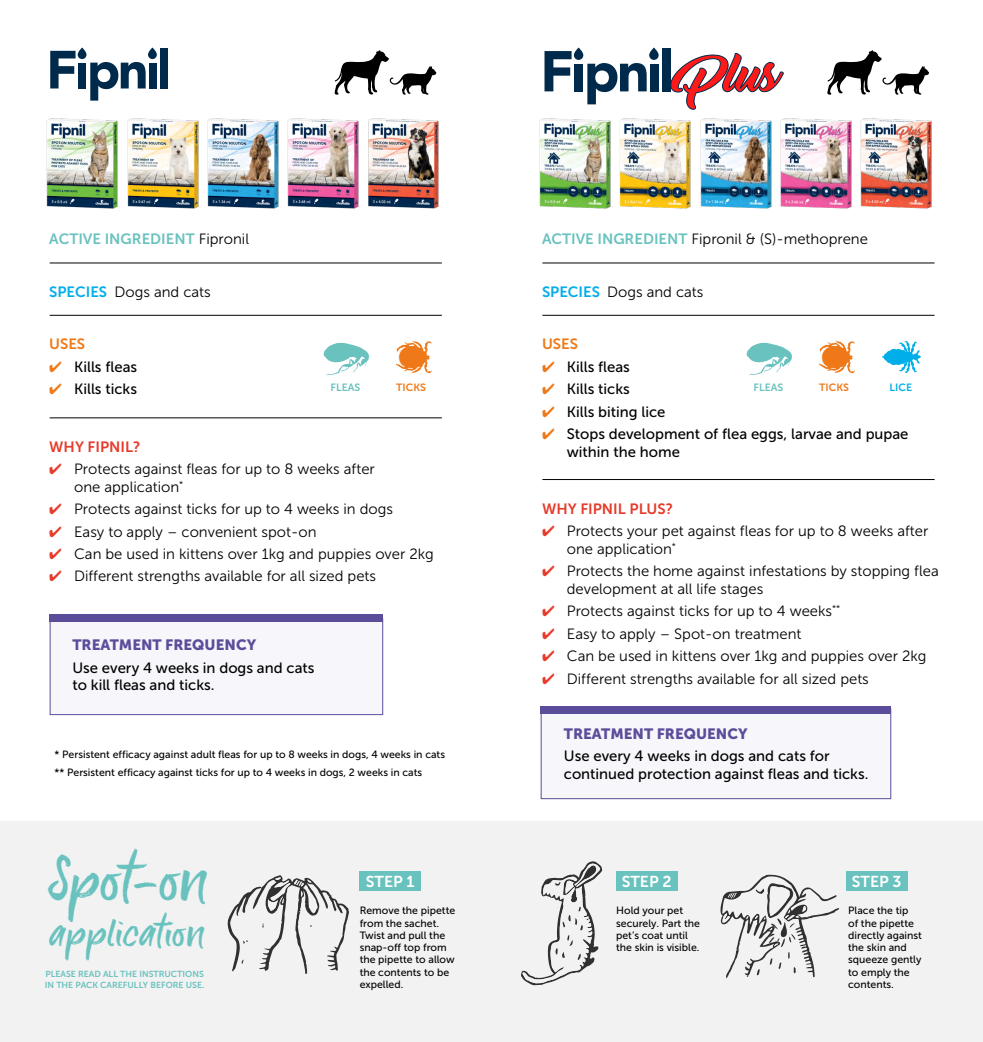
<style>
.page{position:relative;width:983px;height:1042px;background:#fff}
.page>*{position:absolute;margin:0;border:0;box-sizing:border-box;transform-origin:0 0}
.t1{font:700 35.88px "Blue Liquid";letter-spacing:.05em;color:#6ac2bf}
.t2{font:700 23.45px "Blue Liquid";letter-spacing:.07em;color:#6ac2bf}
.t3{font:15.75px "Museo Sans 700";color:#fff}
.t4{font:14.88px/17.5px "Museo Sans 300";color:#000}
.t5{font:14.88px/17.5px "Museo Sans 500";color:#000}
.t6{font:14.88px "Museo Sans 900";color:#5c4d9b}
.t7{font:14.88px "Museo Sans 700";color:#6ac2bf}
.t8{font:14.88px "Museo Sans 700";color:#e73b2b}
.t9{font:14.88px "Museo Sans 700";color:#ef7918}
.t10{font:10.5px/12.2px "Museo Sans 500";color:#000}
.t11{font:10.5px "Museo Sans 700";color:#6ac2bf}
.t12{font:10.5px "Museo Sans 700";color:#ef7918}
.t13{font:10.5px "Museo Sans 700";color:#00aeea}
.t14{font:8.75px/10.5px "Museo Sans 700";color:#6ac2bf}
.s1{font-family:"Museo Sans 700";color:#6ac2bf}
.s2{font-family:"Museo Sans 700";color:#00aeea}
.s3{color:#ef7918}
.s4{font-family:"Museo Sans 300";color:#000}
.s5{color:#e73b2b}
</style>
<div class="page">
<div style="left:0;top:821px;width:982px;height:221px;background:#f2f2f2"></div>
<img style="left:46px;top:118px;width:74px;height:91px">
<img style="left:127px;top:118px;width:73px;height:91px">
<img style="left:200px;top:118px;width:80px;height:91px">
<img style="left:280px;top:118px;width:80px;height:91px">
<img style="left:360px;top:118px;width:81px;height:91px">
<img style="left:539px;top:118px;width:73px;height:91px">
<img style="left:612px;top:118px;width:80px;height:91px">
<img style="left:692px;top:118px;width:80px;height:91px">
<img style="left:772px;top:118px;width:80px;height:91px">
<img style="left:852px;top:118px;width:82px;height:91px">
<svg style="left:50px;top:51px;width:25px;height:37px"></svg>
<div style="left:78px;top:63px;width:8px;height:25px;background:#002a4b"></div>
<svg style="left:90px;top:62px;width:56px;height:39px"></svg>
<div style="left:149px;top:63px;width:8px;height:25px;background:#002a4b"></div>
<div style="left:160px;top:48px;width:8px;height:40px;background:#002a4b"></div>
<div style="left:78px;top:48px;width:8px;height:11px;background:#002a4b;border-radius:4px"></div>
<svg style="left:148px;top:48px;width:9px;height:11px"></svg>
<svg style="left:544px;top:51px;width:27px;height:40px"></svg>
<div style="left:574px;top:64px;width:9px;height:27px;background:#002a4b"></div>
<svg style="left:587px;top:63px;width:59px;height:41px"></svg>
<div style="left:650px;top:64px;width:8px;height:27px;background:#002a4b"></div>
<div style="left:662px;top:48px;width:8px;height:43px;background:#002a4b"></div>
<svg style="left:573px;top:48px;width:10px;height:12px"></svg>
<svg style="left:649px;top:48px;width:9px;height:12px"></svg>
<svg style="left:670px;top:53px;width:113px;height:57px"></svg>
<svg style="left:334px;top:50px;width:102px;height:45px"></svg>
<svg style="left:827px;top:50px;width:102px;height:45px"></svg>
<svg style="left:323px;top:343px;width:46px;height:34px"></svg>
<svg style="left:746px;top:343px;width:46px;height:34px"></svg>
<svg style="left:396px;top:341px;width:35px;height:32px"></svg>
<svg style="left:819px;top:341px;width:35px;height:32px"></svg>
<svg style="left:882px;top:341px;width:38px;height:32px"></svg>
<hr style="left:50px;top:263px;width:391px;height:1px;background:#000">
<hr style="left:542px;top:263px;width:392px;height:1px;background:#000">
<hr style="left:50px;top:315px;width:391px;height:1px;background:#000">
<hr style="left:542px;top:315px;width:392px;height:1px;background:#000">
<hr style="left:50px;top:417px;width:391px;height:1px;background:#000">
<hr style="left:542px;top:479px;width:392px;height:1px;background:#000">
<div style="left:359px;top:871px;width:61px;height:19px;background:#6ac2bf"></div>
<div style="left:616px;top:871px;width:61px;height:19px;background:#6ac2bf"></div>
<div style="left:846px;top:871px;width:61px;height:19px;background:#6ac2bf"></div>
<svg style="left:227px;top:875px;width:122px;height:99px"></svg>
<svg style="left:521px;top:861px;width:81px;height:124px"></svg>
<svg style="left:720px;top:874px;width:119px;height:104px"></svg>
<div style="left:50px;top:618px;width:333px;height:97px;background:#f7f6fb;border:1px solid #5c4d9b"></div>
<div style="left:540px;top:709px;width:351px;height:90px;background:#f7f6fb;border:1px solid #5c4d9b"></div>
<div style="left:50px;top:614px;width:333px;height:8px;background:#5c4d9b"></div>
<div style="left:540px;top:706px;width:351px;height:8px;background:#5c4d9b"></div>
<p class="t4" style="left:542px;top:230px;width:327px"><span class="s1">ACTIVE INGREDIENT</span> Fipronil &amp; (S)-methoprene</p>
<p class="t4" style="left:542px;top:283px;width:163px"><span class="s2">SPECIES</span> Dogs and cats</p>
<p class="t9" style="left:542px;top:336px;width:37px">USES</p>
<p class="t5" style="left:542px;top:358px;width:89px"><span class="s3">✔</span> Kills fleas</p>
<p class="t5" style="left:542px;top:380px;width:89px"><span class="s3">✔</span> Kills ticks</p>
<p class="t5" style="left:542px;top:403px;width:125px"><span class="s3">✔</span> Kills biting lice</p>
<p class="t5" style="left:566px;top:425px;width:343px;text-indent:-25px"><span class="s3">✔</span> Stops development of flea eggs, larvae and pupae within the home</p>
<p class="t7" style="left:49px;top:231px;width:201px">ACTIVE INGREDIENT <span class="s4">Fipronil</span></p>
<p class="t4" style="left:49px;top:283px;width:163px"><span class="s2">SPECIES</span> Dogs and cats</p>
<p class="t9" style="left:49px;top:336px;width:37px">USES</p>
<p class="t5" style="left:49px;top:358px;width:89px"><span class="s3">✔</span> Kills fleas</p>
<p class="t5" style="left:49px;top:380px;width:89px"><span class="s3">✔</span> Kills ticks</p>
<p class="t11" style="left:330px;top:382px;width:31px">FLEAS</p>
<p class="t12" style="left:396px;top:382px;width:31px">TICKS</p>
<p class="t11" style="left:753px;top:382px;width:31px">FLEAS</p>
<p class="t12" style="left:819px;top:382px;width:31px">TICKS</p>
<p class="t13" style="left:889px;top:382px;width:24px">LICE</p>
<p class="t8" style="left:49px;top:438px;width:93px">WHY FIPNIL?</p>
<p class="t4" style="left:74px;top:460px;width:302px;text-indent:-25px"><span class="s5">✔</span> Protects against fleas for up to 8 weeks after one application<sup>*</sup></p>
<p class="t4" style="left:49px;top:500px;width:345px"><span class="s5">✔</span> Protects against ticks for up to 4 weeks in dogs</p>
<p class="t4" style="left:49px;top:523px;width:269px"><span class="s5">✔</span> Easy to apply – convenient spot-on</p>
<p class="t4" style="left:49px;top:545px;width:386px"><span class="s5">✔</span> Can be used in kittens over 1kg and puppies over 2kg</p>
<p class="t4" style="left:49px;top:568px;width:328px"><span class="s5">✔</span> Different strengths available for all sized pets</p>
<p class="t8" style="left:542px;top:500px;width:132px">WHY FIPNIL PLUS?</p>
<p class="t4" style="left:566px;top:523px;width:363px;text-indent:-25px"><span class="s5">✔</span> Protects your pet against fleas for up to 8 weeks after one application<sup>*</sup></p>
<p class="t4" style="left:566px;top:563px;width:373px;text-indent:-25px"><span class="s5">✔</span> Protects the home against infestations by stopping flea development at all life stages</p>
<p class="t4" style="left:542px;top:603px;width:300px"><span class="s5">✔</span> Protects against ticks for up to 4 weeks<sup>**</sup></p>
<p class="t4" style="left:542px;top:625px;width:261px"><span class="s5">✔</span> Easy to apply – Spot-on treatment</p>
<p class="t4" style="left:542px;top:647px;width:386px"><span class="s5">✔</span> Can be used in kittens over 1kg and puppies over 2kg</p>
<p class="t4" style="left:542px;top:670px;width:328px"><span class="s5">✔</span> Different strengths available for all sized pets</p>
<p class="t6" style="left:72px;top:637px;width:185px">TREATMENT FREQUENCY</p>
<p class="t5" style="left:72px;top:659px;width:243px">Use every 4 weeks in dogs and cats to kill fleas and ticks.</p>
<p class="t10" style="left:55px;top:746px;width:392px;line-height:17.5px">* Persistent efficacy against adult fleas for up to 8 weeks in dogs, 4 weeks in cats ** Persistent efficacy against ticks for up to 4 weeks in dogs, 2 weeks in cats</p>
<p class="t6" style="left:563px;top:725px;width:185px">TREATMENT FREQUENCY</p>
<p class="t5" style="left:563px;top:747px;width:306px">Use every 4 weeks in dogs and cats for continued protection against fleas and ticks.</p>
<h1 class="t1" style="left:51px;top:867px;width:157px">Spot-on</h1>
<h2 class="t2" style="left:51px;top:924px;width:155px">application</h2>
<p class="t14" style="left:45px;top:969px;width:161px">PLEASE READ ALL THE INSTRUCTIONS<br>IN THE PACK CAREFULLY BEFORE USE.</p>
<p class="t3" style="left:365px;top:872px;width:50px">STEP 1</p>
<p class="t3" style="left:621px;top:872px;width:51px">STEP 2</p>
<p class="t3" style="left:851px;top:872px;width:51px">STEP 3</p>
<p class="t10" style="left:359px;top:904px;width:97px">Remove the pipette from the sachet.<br>Twist and pull the snap-off top from the pipette to allow the contents to be expelled.</p>
<p class="t10" style="left:616px;top:904px;width:85px">Hold your pet securely. Part the pet’s coat until the skin is visible.</p>
<p class="t10" style="left:848px;top:905px;width:75px">Place the tip<br>of the pipette directly against the skin and squeeze gently to emply the contents.</p>
</div>
